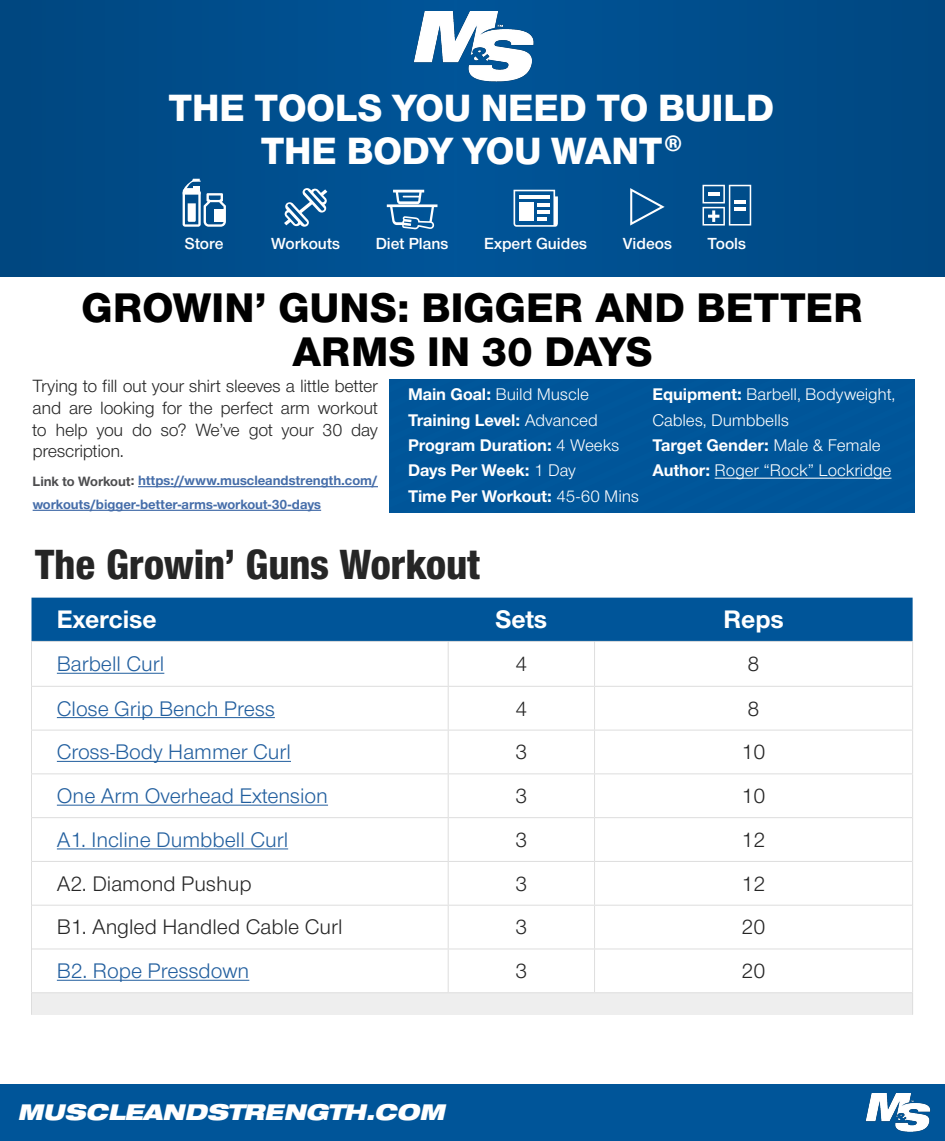
<style>
.page{position:relative;width:945px;height:1141px;background:#fff}
.page>*{position:absolute;margin:0;border:0;box-sizing:border-box;transform-origin:0 0}
.t1{font:43.75px "Nimbus San Nov Con Hea";color:#262626}
.t2{font:42.88px/43.8px "Nimbus San Nov Hea";letter-spacing:.005em;color:#000;text-align:center}
.t3{font:39.38px/43px "Nimbus San Nov Hea";color:#fff;text-align:center}
.t4{font:700 26.25px "Nimbus San Nov";color:#fff}
.t5{font:21.88px "Nimbus San Nov";color:#215e9e}
.t6{font:21.88px "Nimbus San Nov";color:#262626}
.t7{font:italic 900 expanded 21.88px "Helvetica Neue LT Std";color:#fff}
.t8{font:18.38px/21.9px "Nimbus San Nov";letter-spacing:-.02em;color:#262626;text-align:justify}
.t9{font:700 17.5px/25.4px "Nimbus San Nov";letter-spacing:-.005em;color:#fff}
.t10{font:17.5px/25.4px "Nimbus San Nov";letter-spacing:-.005em;color:#fff}
.t11{font:16.62px "Nimbus San Nov Sem Bol";color:#fff}
.t12{font:700 14px/23.6px "Nimbus San Nov";letter-spacing:-.005em;color:#456da9}
.s1{color:#4d4d4f}
.s2{font-weight:400}
.s3{font-weight:700}
</style>
<div class="page">
<svg style="left:32px;top:642px;width:880px;height:350px"></svg>
<div style="left:32px;top:597px;width:881px;height:44px;background:#059"></div>
<div style="left:32px;top:992px;width:881px;height:22px;background:#eee"></div>
<svg style="left:912px;top:992px;width:1px;height:22px"></svg>
<hr style="left:31px;top:641px;width:1px;height:44px;background:#ddd">
<hr style="left:448px;top:641px;width:1px;height:44px;background:#ddd">
<hr style="left:594px;top:641px;width:1px;height:44px;background:#ddd">
<hr style="left:912px;top:641px;width:1px;height:44px;background:#ddd">
<hr style="left:448px;top:686px;width:1px;height:43px;background:#ddd">
<hr style="left:594px;top:686px;width:1px;height:43px;background:#ddd">
<hr style="left:448px;top:730px;width:1px;height:43px;background:#ddd">
<hr style="left:594px;top:730px;width:1px;height:43px;background:#ddd">
<hr style="left:448px;top:774px;width:1px;height:43px;background:#ddd">
<hr style="left:594px;top:774px;width:1px;height:43px;background:#ddd">
<hr style="left:448px;top:818px;width:1px;height:42px;background:#ddd">
<hr style="left:594px;top:818px;width:1px;height:42px;background:#ddd">
<hr style="left:448px;top:861px;width:1px;height:43px;background:#ddd">
<hr style="left:594px;top:861px;width:1px;height:43px;background:#ddd">
<hr style="left:448px;top:905px;width:1px;height:43px;background:#ddd">
<hr style="left:594px;top:905px;width:1px;height:43px;background:#ddd">
<hr style="left:448px;top:949px;width:1px;height:43px;background:#ddd">
<hr style="left:594px;top:949px;width:1px;height:43px;background:#ddd">
<svg style="left:31px;top:992px;width:1px;height:22px"></svg>
<hr style="left:31px;top:685px;width:417px;height:1px;background:#ddd">
<hr style="left:31px;top:686px;width:1px;height:43px;background:#ddd">
<hr style="left:448px;top:685px;width:147px;height:1px;background:#ddd">
<hr style="left:595px;top:685px;width:318px;height:1px;background:#ddd">
<hr style="left:912px;top:686px;width:1px;height:43px;background:#ddd">
<hr style="left:31px;top:729px;width:417px;height:1px;background:#ddd">
<hr style="left:31px;top:730px;width:1px;height:43px;background:#ddd">
<hr style="left:448px;top:729px;width:147px;height:1px;background:#ddd">
<hr style="left:595px;top:729px;width:318px;height:1px;background:#ddd">
<hr style="left:912px;top:730px;width:1px;height:43px;background:#ddd">
<hr style="left:31px;top:773px;width:417px;height:1px;background:#ddd">
<hr style="left:31px;top:774px;width:1px;height:43px;background:#ddd">
<hr style="left:448px;top:773px;width:147px;height:1px;background:#ddd">
<hr style="left:595px;top:773px;width:318px;height:1px;background:#ddd">
<hr style="left:912px;top:774px;width:1px;height:43px;background:#ddd">
<hr style="left:31px;top:817px;width:1px;height:44px;background:#ddd">
<hr style="left:912px;top:817px;width:1px;height:44px;background:#ddd">
<hr style="left:31px;top:861px;width:1px;height:44px;background:#ddd">
<hr style="left:912px;top:861px;width:1px;height:44px;background:#ddd">
<hr style="left:31px;top:905px;width:1px;height:43px;background:#ddd">
<hr style="left:912px;top:905px;width:1px;height:43px;background:#ddd">
<hr style="left:31px;top:948px;width:1px;height:44px;background:#ddd">
<hr style="left:912px;top:948px;width:1px;height:44px;background:#ddd">
<hr style="left:31px;top:641px;width:417px;height:1px;background:#ddd">
<hr style="left:448px;top:641px;width:147px;height:1px;background:#ddd">
<hr style="left:595px;top:641px;width:318px;height:1px;background:#ddd">
<hr style="left:32px;top:817px;width:416px;height:1px;background:#ddd">
<hr style="left:448px;top:817px;width:147px;height:1px;background:#ddd">
<hr style="left:595px;top:817px;width:317px;height:1px;background:#ddd">
<hr style="left:32px;top:860px;width:416px;height:1px;background:#ddd">
<hr style="left:448px;top:860px;width:147px;height:1px;background:#ddd">
<hr style="left:595px;top:860px;width:317px;height:1px;background:#ddd">
<hr style="left:32px;top:904px;width:416px;height:1px;background:#ddd">
<hr style="left:448px;top:904px;width:147px;height:1px;background:#ddd">
<hr style="left:595px;top:904px;width:317px;height:1px;background:#ddd">
<hr style="left:32px;top:948px;width:416px;height:1px;background:#ddd">
<hr style="left:448px;top:948px;width:147px;height:1px;background:#ddd">
<hr style="left:595px;top:948px;width:317px;height:1px;background:#ddd">
<hr style="left:32px;top:992px;width:416px;height:1px;background:#ddd">
<hr style="left:448px;top:992px;width:147px;height:1px;background:#ddd">
<hr style="left:595px;top:992px;width:317px;height:1px;background:#ddd">
<hr style="left:57px;top:672px;width:107px;height:1px;background:#215e9e">
<hr style="left:57px;top:717px;width:218px;height:1px;background:#215e9e">
<hr style="left:57px;top:760px;width:234px;height:1px;background:#215e9e">
<hr style="left:57px;top:804px;width:271px;height:1px;background:#215e9e">
<hr style="left:57px;top:848px;width:231px;height:1px;background:#215e9e">
<hr style="left:57px;top:979px;width:192px;height:1px;background:#215e9e">
<div style="left:0;top:1083px;width:945px;height:57px;background:#059"></div>
<div style="left:1px;top:0;width:944px;height:276px;background:#004d8b"></div>
<svg style="left:182px;top:179px;width:44px;height:48px"></svg>
<svg style="left:284px;top:188px;width:43px;height:39px"></svg>
<svg style="left:387px;top:190px;width:50px;height:39px"></svg>
<svg style="left:514px;top:190px;width:44px;height:37px"></svg>
<svg style="left:630px;top:188px;width:35px;height:37px"></svg>
<svg style="left:703px;top:185px;width:48px;height:40px"></svg>
<hr style="left:138px;top:486px;width:240px;height:1px;background:#456da9">
<hr style="left:33px;top:509px;width:288px;height:2px;background:#456da9">
<div style="left:389px;top:379px;width:526px;height:134px;background:#059"></div>
<hr style="left:715px;top:478px;width:176px;height:1px;background:#fff">
<img style="left:408px;top:11px;width:126px;height:70px">
<img style="left:865px;top:1093px;width:66px;height:38px">
<h3 class="t3" style="left:169px;top:86px;width:607px">THE TOOLS YOU NEED TO BUILD<br>THE BODY YOU WANT<sup>®</sup></h3>
<p class="t11" style="left:185px;top:234px;width:40px">Store</p>
<p class="t11" style="left:271px;top:234px;width:70px">Workouts</p>
<p class="t11" style="left:376px;top:234px;width:74px">Diet Plans</p>
<p class="t11" style="left:484px;top:234px;width:105px">Expert Guides</p>
<p class="t11" style="left:623px;top:234px;width:51px">Videos</p>
<p class="t11" style="left:708px;top:234px;width:40px">Tools</p>
<h2 class="t2" style="left:82px;top:286px;width:783px">GROWIN’ GUNS: BIGGER AND BETTER<br>ARMS IN 30 DAYS</h2>
<p class="t8" style="left:33px;top:375px;width:347px">Trying to fill out your shirt sleeves a little better and are looking for the perfect arm workout to help you do so? We’ve got your 30 day prescription.</p>
<p class="t12" style="left:33px;top:468px;width:347px"><span class="s1">Link to Workout:</span> https://www.muscleandstrength.com/ workouts/bigger-better-arms-workout-30-days</p>
<p class="t9" style="left:408px;top:382px;width:232px">Main Goal: <span class="s2">Build Muscle<br></span>Training Level: <span class="s2">Advanced<br></span>Program Duration: <span class="s2">4 Weeks<br></span>Days Per Week: <span class="s2">1 Day<br></span>Time Per Workout: <span class="s2">45-60 Mins</span></p>
<p class="t10" style="left:652px;top:382px;width:244px"><span class="s3">Equipment:</span> Barbell, Bodyweight,<br>Cables, Dumbbells<br><span class="s3">Target Gender:</span> Male &amp; Female<br><span class="s3">Author:</span> Roger “Rock” Lockridge</p>
<h1 class="t1" style="left:35px;top:538px;width:447px">The Growin’ Guns Workout</h1>
<h3 class="t4" style="left:57px;top:604px;width:101px">Exercise</h3>
<h3 class="t4" style="left:495px;top:604px;width:53px">Sets</h3>
<h3 class="t4" style="left:723px;top:604px;width:62px">Reps</h3>
<p class="t5" style="left:57px;top:651px;width:109px">Barbell Curl</p>
<p class="t6" style="left:515px;top:651px;width:13px">4</p>
<p class="t6" style="left:748px;top:651px;width:13px">8</p>
<p class="t5" style="left:57px;top:695px;width:220px">Close Grip Bench Press</p>
<p class="t6" style="left:515px;top:695px;width:13px">4</p>
<p class="t6" style="left:748px;top:695px;width:13px">8</p>
<p class="t5" style="left:57px;top:739px;width:236px">Cross-Body Hammer Curl</p>
<p class="t6" style="left:515px;top:739px;width:13px">3</p>
<p class="t6" style="left:742px;top:739px;width:25px">10</p>
<p class="t5" style="left:57px;top:783px;width:273px">One Arm Overhead Extension</p>
<p class="t6" style="left:515px;top:783px;width:13px">3</p>
<p class="t6" style="left:742px;top:783px;width:25px">10</p>
<p class="t5" style="left:57px;top:827px;width:233px">A1. Incline Dumbbell Curl</p>
<p class="t6" style="left:515px;top:827px;width:13px">3</p>
<p class="t6" style="left:742px;top:827px;width:25px">12</p>
<p class="t6" style="left:57px;top:870px;width:196px">A2. Diamond Pushup</p>
<p class="t6" style="left:515px;top:870px;width:13px">3</p>
<p class="t6" style="left:742px;top:870px;width:25px">12</p>
<p class="t6" style="left:57px;top:914px;width:287px">B1. Angled Handled Cable Curl</p>
<p class="t6" style="left:515px;top:914px;width:13px">3</p>
<p class="t6" style="left:742px;top:914px;width:25px">20</p>
<p class="t5" style="left:57px;top:958px;width:194px">B2. Rope Pressdown</p>
<p class="t6" style="left:515px;top:958px;width:13px">3</p>
<p class="t6" style="left:742px;top:958px;width:25px">20</p>
<p class="t7" style="left:18px;top:1098px;width:429px">MUSCLEANDSTRENGTH.COM</p>
</div>
